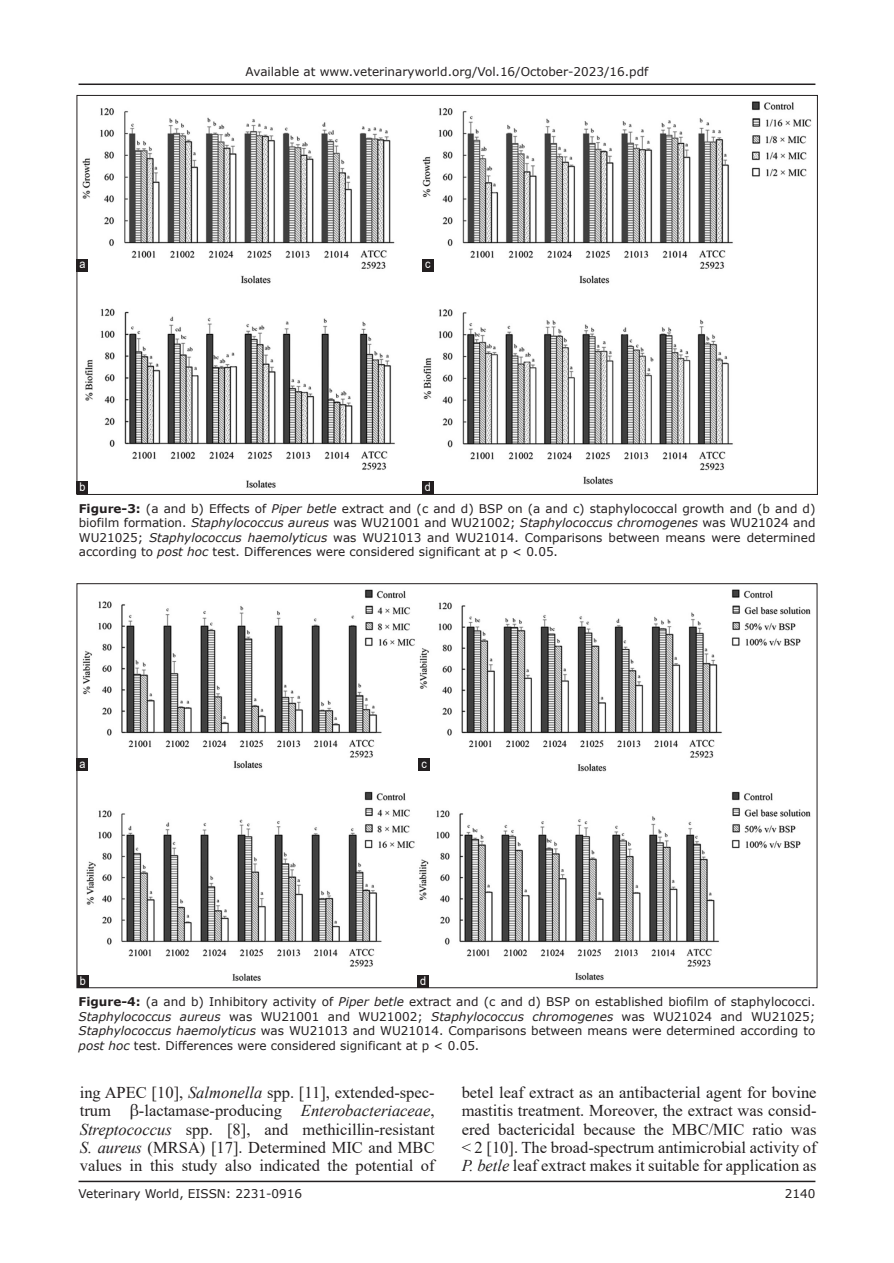
<style>
.page{position:relative;width:894px;height:1263px;background:#fff}
.page>*{position:absolute;margin:0;border:0;box-sizing:border-box;transform-origin:0 0}
.TX{font:16.5px/18.3px "Times New Roman";color:#231f20;text-align:justify}
.FGC{font:12px/14.5px "Verdana";color:#231f20;text-align:justify}
.LABEL{font:12px "Arial";color:#fff;scale:.9 1}
.s1{font-weight:700}
.s2{font-style:italic}
</style>
<div class="page">
<hr style="left:78px;top:1180px;width:737px;height:2px;background:#231f20">
<hr style="left:78px;top:83px;width:737px;height:2px;background:#231f20">
<img style="left:82px;top:101px;width:730px;height:391px">
<div style="left:77px;top:259px;width:11px;height:13px;background:#231f20"></div>
<div style="left:422px;top:259px;width:11px;height:13px;background:#231f20"></div>
<div style="left:422px;top:481px;width:11px;height:13px;background:#231f20"></div>
<div style="left:77px;top:481px;width:11px;height:13px;background:#231f20"></div>
<img style="left:79px;top:589px;width:732px;height:397px">
<div style="left:77px;top:758px;width:11px;height:12px;background:#231f20"></div>
<div style="left:418px;top:758px;width:11px;height:12px;background:#231f20"></div>
<div style="left:77px;top:975px;width:11px;height:12px;background:#231f20"></div>
<div style="left:417px;top:975px;width:11px;height:13px;background:#231f20"></div>
<p class="FGC" style="left:245px;top:64px;width:404px">Available at www.veterinaryworld.org/Vol.16/October-2023/16.pdf</p>
<p class="LABEL" style="left:79px;top:256px;width:8px">a</p>
<p class="LABEL" style="left:425px;top:256px;width:7px">c</p>
<p class="LABEL" style="left:79px;top:478px;width:8px">b</p>
<p class="LABEL" style="left:424px;top:478px;width:8px">d</p>
<p class="FGC" style="left:79px;top:501px;width:738px"><span class="s1">Figure-3:</span> (a and b) Effects of <span class="s2">Piper betle</span> extract and (c and d) BSP on (a and c) staphylococcal growth and (b and d) biofilm formation. <span class="s2">Staphylococcus aureus</span> was WU21001 and WU21002; <span class="s2">Staphylococcus chromogenes</span> was WU21024 and WU21025; <span class="s2">Staphylococcus haemolyticus</span> was WU21013 and WU21014. Comparisons between means were determined according to <span class="s2">post hoc</span> test. Differences were considered significant at p &lt; 0.05.</p>
<p class="LABEL" style="left:79px;top:755px;width:8px">a</p>
<p class="LABEL" style="left:421px;top:755px;width:7px">c</p>
<p class="LABEL" style="left:80px;top:972px;width:8px">b</p>
<p class="LABEL" style="left:420px;top:972px;width:8px">d</p>
<p class="FGC" style="left:79px;top:994px;width:738px"><span class="s1">Figure-4:</span> (a and b) Inhibitory activity of <span class="s2">Piper betle</span> extract and (c and d) BSP on established biofilm of staphylococci.<br><span class="s2">Staphylococcus aureus</span> was WU21001 and WU21002; <span class="s2">Staphylococcus chromogenes</span> was WU21024 and WU21025; <span class="s2">Staphylococcus haemolyticus</span> was WU21013 and WU21014. Comparisons between means were determined according to <span class="s2">post hoc</span> test. Differences were considered significant at p &lt; 0.05.</p>
<p class="TX" style="left:80px;top:1083px;width:356px">ing APEC [10], <span class="s2">Salmonella</span> spp. [11], extended-spec&shy;trum</p>
<p class="TX" style="left:80px;top:1101px;width:356px;text-indent:59px">-lactamase-producing <span class="s2">Enterobacteriaceae</span>, <span class="s2">Streptococcus</span> spp. [8], and methicillin-resistant <span class="s2">S. aureus</span> (MRSA) [17]. Determined MIC and MBC values in this study also indicated the potential of</p>
<p class="TX" style="left:461px;top:1082px;width:356px">betel leaf extract as an antibacterial agent for bovine mastitis treatment. Moreover, the extract was consid&shy;ered bactericidal because the MBC/MIC ratio was &lt; 2 [10]. The broad-spectrum antimicrobial activity of <span class="s2">P. betle</span> leaf extract makes it suitable for application as</p>
<p class="FGC" style="left:78px;top:1186px;width:225px">Veterinary World, EISSN: 2231-0916</p>
<p class="FGC" style="left:784px;top:1186px;width:32px">2140</p>
</div>
